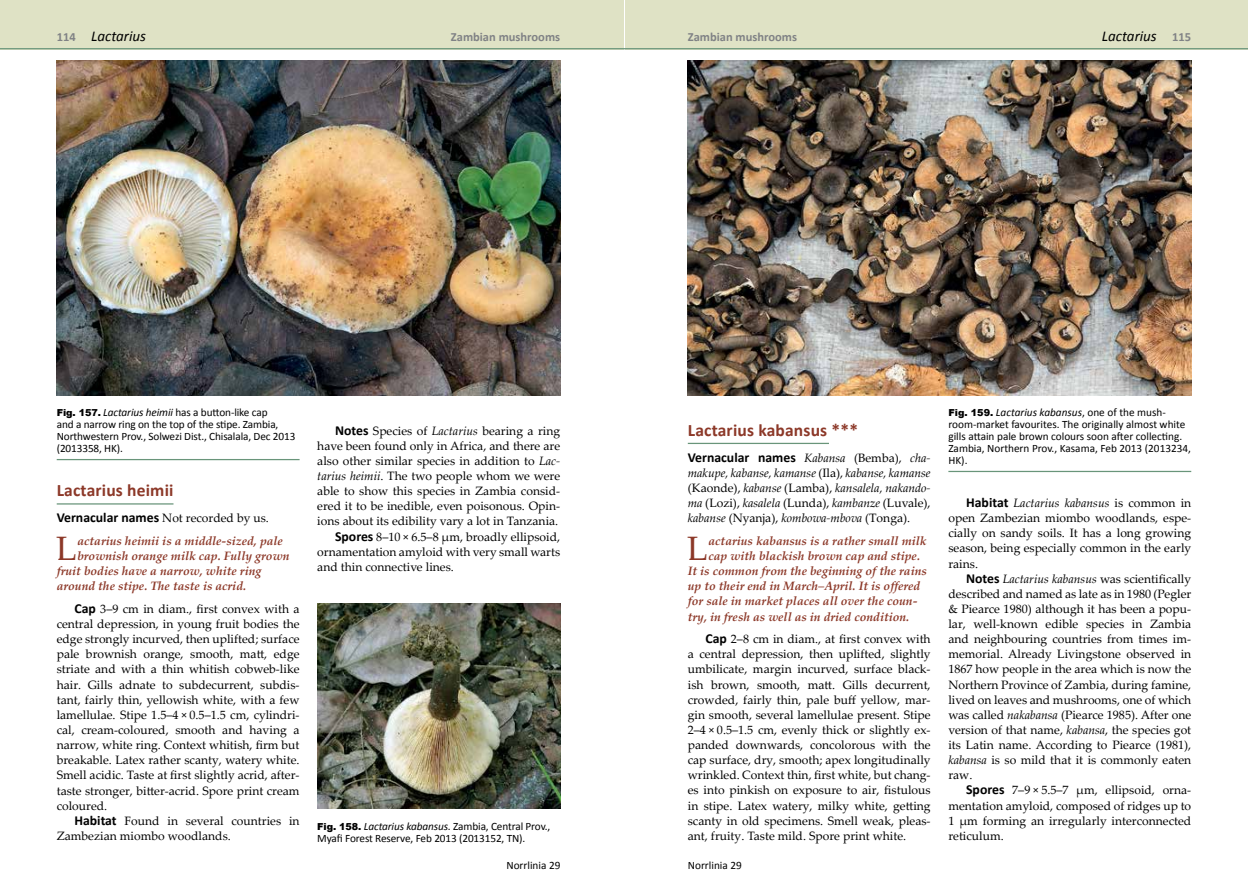
<style>
.page{position:relative;width:1248px;height:886px;background:#fff}
.page>*{position:absolute;margin:0;border:0;box-sizing:border-box;transform-origin:0 0}
.t1{font:33.88px "Palatino Linotype";color:#8c3828}
.t2{font:700 17.5px "Calibri";letter-spacing:.01em;color:#8c3828}
.t3{font:italic 15px "Calibri";color:#000}
.t4{font:700 13.75px "Calibri";color:#000}
.t5{font:700 12.5px "Calibri";color:#808285}
.t6{font:12.12px/15.1px "Palatino Linotype";color:#000;text-align:justify}
.t7{font:italic 700 12.12px "Palatino Linotype";color:#8c3828}
.t8{font:italic 12.12px/15.1px "Palatino Linotype";color:#000;text-align:justify}
.t9{font:11.25px/11.9px "Calibri";letter-spacing:-.01em;color:#000}
.s1{font-family:"Arial";font-weight:900;font-size:9.62px}
.s2{font-style:italic}
.s3{font-family:"Calibri";font-weight:700;font-size:13.75px}
.s4{font-family:"Palatino Linotype";font-weight:400;font-style:italic;font-size:12.12px}
.s5{font-family:"Palatino Linotype";font-weight:400;font-size:12.12px}
.s6{font-style:normal}
.s7{font-family:"Calibri";font-weight:700;font-style:normal;font-size:13.75px}
</style>
<div class="page">
<div style="left:0;top:0;width:624px;height:50px;background:#dfe2c5"></div>
<div style="left:625px;top:0;width:622px;height:50px;background:#dfe2c5"></div>
<hr style="left:624px;top:48px;width:623px;height:1px;background:#69957a">
<hr style="left:0;top:48px;width:624px;height:1px;background:#69957a">
<hr style="left:687px;top:443px;width:171px;height:1px;background:#69957a">
<img style="left:687px;top:60px;width:504px;height:335px">
<hr style="left:948px;top:471px;width:243px;height:1px;background:#69957a">
<hr style="left:57px;top:503px;width:116px;height:1px;background:#69957a">
<img style="left:57px;top:60px;width:503px;height:335px">
<hr style="left:57px;top:459px;width:242px;height:1px;background:#69957a">
<img style="left:317px;top:603px;width:243px;height:205px">
<div style="left:828px;top:436px;width:102px;height:13px;background:#fff"></div>
<p class="t3" style="left:91px;top:26px;width:56px">Lactarius</p>
<p class="t3" style="left:1101px;top:26px;width:56px">Lactarius</p>
<p class="t5" style="left:57px;top:29px;width:21px">114</p>
<p class="t5" style="left:451px;top:29px;width:111px">Zambian mushrooms</p>
<p class="t5" style="left:1172px;top:29px;width:21px">115</p>
<p class="t5" style="left:687px;top:29px;width:111px">Zambian mushrooms</p>
<p class="t9" style="left:57px;top:407px;width:240px"><span class="s1">Fig. 157.</span> <span class="s2">Lactarius heimii</span> has a button-like cap<br>and a narrow ring on the top of the stipe. Zambia, Northwestern Prov., Solwezi Dist., Chisalala, Dec 2013 (2013358, HK).</p>
<p class="t2" style="left:57px;top:479px;width:118px">Lactarius heimii</p>
<p class="t6" style="left:57px;top:510px;width:214px"><span class="s3">Vernacular names</span> Not recorded by us.</p>
<p class="t1" style="left:56px;top:524px;width:22px">L</p>
<p class="t7" style="left:77px;top:532px;width:207px">actarius heimii is a middle-sized, pale</p>
<p class="t7" style="left:77px;top:547px;width:213px">brownish orange milk cap. Fully grown</p>
<p class="t7" style="left:57px;top:562px;width:206px">fruit bodies have a narrow, white ring</p>
<p class="t7" style="left:57px;top:577px;width:191px">around the stipe. The taste is acrid.</p>
<p class="t6" style="left:74px;top:601px;width:227px"><span class="s3">Cap</span> 3–9 cm in diam., first convex with a</p>
<p class="t6" style="left:57px;top:616px;width:244px">central depression, in young fruit bodies the</p>
<p class="t6" style="left:57px;top:631px;width:244px">edge strongly incurved, then uplifted; surface</p>
<p class="t6" style="left:57px;top:646px;width:244px">pale brownish orange, smooth, matt, edge</p>
<p class="t6" style="left:57px;top:661px;width:244px">striate and with a thin whitish cobweb-like</p>
<p class="t6" style="left:57px;top:676px;width:244px">hair. Gills adnate to subdecurrent, subdis-</p>
<p class="t6" style="left:57px;top:691px;width:244px">tant, fairly thin, yellowish white, with a few</p>
<p class="t6" style="left:57px;top:707px;width:244px">lamellulae. Stipe 1.5–4 × 0.5–1.5 cm, cylindri-</p>
<p class="t6" style="left:57px;top:722px;width:244px">cal, cream-coloured, smooth and having a</p>
<p class="t6" style="left:57px;top:737px;width:244px">narrow, white ring. Context whitish, firm but</p>
<p class="t6" style="left:57px;top:752px;width:244px">breakable. Latex rather scanty, watery white.</p>
<p class="t6" style="left:57px;top:767px;width:244px">Smell acidic. Taste at first slightly acrid, after-</p>
<p class="t6" style="left:57px;top:782px;width:244px">taste stronger, bitter-acrid. Spore print cream</p>
<p class="t6" style="left:57px;top:797px;width:52px">coloured.</p>
<p class="t6" style="left:74px;top:812px;width:227px"><span class="s3">Habitat</span> Found in several countries in</p>
<p class="t6" style="left:57px;top:828px;width:176px">Zambezian miombo woodlands.</p>
<p class="t6" style="left:335px;top:422px;width:226px"><span class="s3">Notes</span> Species of <span class="s2">Lactarius</span> bearing a ring</p>
<p class="t6" style="left:317px;top:438px;width:244px">have been found only in Africa, and there are</p>
<p class="t6" style="left:317px;top:453px;width:244px">also other similar species in addition to <span class="s2">Lac-</span></p>
<p class="t6" style="left:317px;top:468px;width:244px"><span class="s2">tarius heimii</span>. The two people whom we were</p>
<p class="t6" style="left:317px;top:483px;width:244px">able to show this species in Zambia consid-</p>
<p class="t6" style="left:317px;top:498px;width:244px">ered it to be inedible, even poisonous. Opin-</p>
<p class="t6" style="left:317px;top:513px;width:242px">ions about its edibility vary a lot in Tanzania.</p>
<p class="t6" style="left:335px;top:528px;width:227px"><span class="s3">Spores</span> 8–10 × 6.5–8 µm, broadly ellipsoid,</p>
<p class="t6" style="left:317px;top:543px;width:244px">ornamentation amyloid with very small warts</p>
<p class="t6" style="left:317px;top:559px;width:138px">and thin connective lines.</p>
<p class="t9" style="left:317px;top:820px;width:234px"><span class="s1">Fig. 158.</span> <span class="s2">Lactarius kabansus</span>. Zambia, Central Prov.,<br>Myafi Forest Reserve, Feb 2013 (2013152, TN).</p>
<p class="t2" style="left:687px;top:419px;width:172px">Lactarius kabansus ***</p>
<p class="t4" style="left:687px;top:448px;width:244px">Vernacular names <span class="s4">Kabansa</span> <span class="s5">(Bemba),</span> <span class="s4">cha-</span></p>
<p class="t8" style="left:687px;top:465px;width:244px">makupe, kabanse, kamanse <span class="s6">(Ila),</span> kabanse, kamanse <span class="s6">(Kaonde),</span> kabanse <span class="s6">(Lamba),</span> kansalela, nakando&shy;ma <span class="s6">(Lozi),</span> kasalela <span class="s6">(Lunda),</span> kambanze <span class="s6">(Luvale), </span>kabanse <span class="s6">(Nyanja),</span> kombowa-mbova <span class="s6">(Tonga).</span></p>
<p class="t1" style="left:687px;top:524px;width:22px">L</p>
<p class="t7" style="left:708px;top:532px;width:220px">actarius kabansus is a rather small milk</p>
<p class="t7" style="left:708px;top:547px;width:213px">cap with blackish brown cap and stipe.</p>
<p class="t7" style="left:687px;top:562px;width:240px">It is common from the beginning of the rains</p>
<p class="t7" style="left:687px;top:577px;width:234px">up to their end in March–April. It is offered</p>
<p class="t7" style="left:687px;top:593px;width:231px">for sale in market places all over the coun-</p>
<p class="t7" style="left:687px;top:608px;width:223px">try, in fresh as well as in dried condition.</p>
<p class="t6" style="left:687px;top:631px;width:244px;text-indent:18px"><span class="s3">Cap</span> 2–8 cm in diam., at first convex with a central depression, then uplifted, slightly umbilicate, margin incurved, surface black&shy;ish brown, smooth, matt. Gills decurrent, crowded, fairly thin, pale buff yellow, mar&shy;gin smooth, several lamellulae present. Stipe 2–4 × 0.5–1.5 cm, evenly thick or slightly ex&shy;panded downwards, concolorous with the cap surface, dry, smooth; apex longitudinally wrinkled. Context thin, first white, but chang&shy;es into pinkish on exposure to air, fistulous in stipe. Latex watery, milky white, getting scanty in old specimens. Smell weak, pleas&shy;ant, fruity. Taste mild. Spore print white.</p>
<p class="t9" style="left:506px;top:859px;width:56px">Norrlinia 29</p>
<p class="t9" style="left:687px;top:859px;width:56px">Norrlinia 29</p>
<p class="t9" style="left:948px;top:407px;width:244px"><span class="s1">Fig. 159.</span> <span class="s2">Lactarius kabansus</span>, one of the mush&shy;room-market favourites. The originally almost white gills attain pale brown colours soon after collecting.<br>Zambia, Northern Prov., Kasama, Feb 2013 (2013234, HK).</p>
<p class="t8" style="left:966px;top:495px;width:227px"><span class="s7">Habitat</span> Lactarius kabansus <span class="s6">is common in</span></p>
<p class="t6" style="left:948px;top:510px;width:244px">open Zambezian miombo woodlands, espe-</p>
<p class="t6" style="left:948px;top:525px;width:244px">cially on sandy soils. It has a long growing</p>
<p class="t6" style="left:948px;top:540px;width:244px">season, being especially common in the early</p>
<p class="t6" style="left:948px;top:555px;width:31px">rains.</p>
<p class="t8" style="left:966px;top:570px;width:226px"><span class="s7">Notes</span> Lactarius kabansus <span class="s6">was scientifically</span></p>
<p class="t6" style="left:948px;top:586px;width:244px">described and named as late as in 1980 (Pegler</p>
<p class="t6" style="left:948px;top:601px;width:244px">&amp; Piearce 1980) although it has been a popu-</p>
<p class="t6" style="left:948px;top:616px;width:244px">lar, well-known edible species in Zambia</p>
<p class="t6" style="left:948px;top:631px;width:244px">and neighbouring countries from times im-</p>
<p class="t6" style="left:948px;top:646px;width:244px">memorial. Already Livingstone observed in</p>
<p class="t6" style="left:948px;top:661px;width:244px">1867 how people in the area which is now the</p>
<p class="t6" style="left:948px;top:676px;width:244px">Northern Province of Zambia, during famine,</p>
<p class="t6" style="left:948px;top:691px;width:244px">lived on leaves and mushrooms, one of which</p>
<p class="t6" style="left:948px;top:707px;width:244px">was called <span class="s2">nakabansa</span> (Piearce 1985). After one</p>
<p class="t6" style="left:948px;top:722px;width:244px">version of that name, <span class="s2">kabansa</span>, the species got</p>
<p class="t6" style="left:948px;top:737px;width:244px">its Latin name. According to Piearce (1981),</p>
<p class="t6" style="left:948px;top:752px;width:244px"><span class="s2">kabansa</span> is so mild that it is commonly eaten</p>
<p class="t6" style="left:948px;top:767px;width:25px">raw.</p>
<p class="t6" style="left:966px;top:782px;width:226px"><span class="s3">Spores</span> 7–9 × 5.5–7 µm, ellipsoid, orna-</p>
<p class="t6" style="left:948px;top:797px;width:244px">mentation amyloid, composed of ridges up to</p>
<p class="t6" style="left:948px;top:812px;width:244px">1 µm forming an irregularly interconnected</p>
<p class="t6" style="left:948px;top:828px;width:57px">reticulum.</p>
</div>
